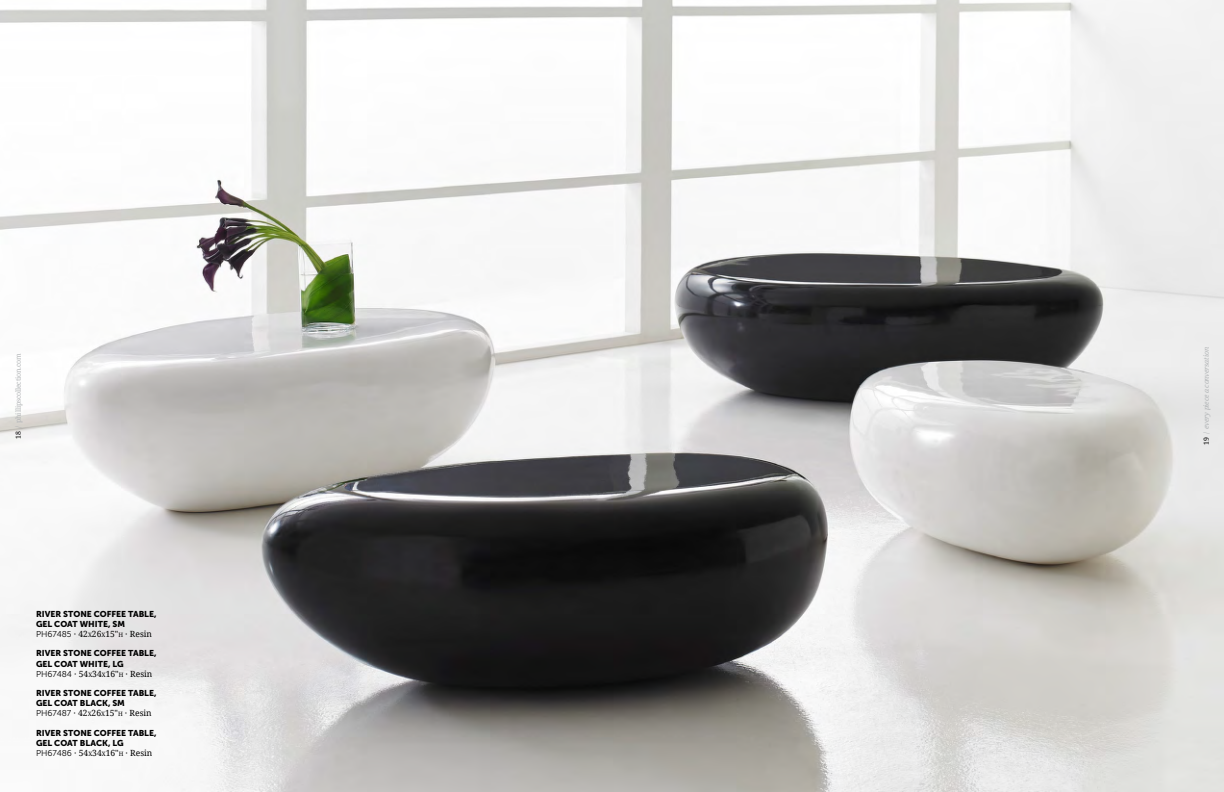
<style>
.page{position:relative;width:1224px;height:792px;background:#fff}
.page>*{position:absolute;margin:0;border:0;box-sizing:border-box;transform-origin:0 0}
.t1{font:8.5px/10.2px "Museo Sans 900";color:#000}
.t2{font:8.5px "Droid Serif";color:#000}
.t3{font:italic 7px "Droid Serif";letter-spacing:-.025em;color:#b1b4b6}
.t4{font:7px "Droid Serif";letter-spacing:-.025em;color:#b1b4b6}
.s1{color:#000}
.s2{font-style:normal;color:#000}
.s3{font-style:normal}
.s4{font-family:"Museo Sans 300"}
.s5{font-size:5.9px}
.s6{font-style:inherit}
</style>
<div class="page">
<img style="left:0;top:0;width:1224px;height:792px">
<p class="t4" style="left:13px;top:439px;width:87px;rotate:-90deg"><span class="s1">18</span> / phillipscollection.com</p>
<p class="t3" style="left:1201px;top:445px;width:99px;rotate:-90deg"><span class="s2">19</span> <span class="s3">/</span> every piece a conversation</p>
<p class="t1" style="left:36px;top:609px;width:122px">RIVER STONE COFFEE TABLE,<br>GEL COAT WHITE, SM</p>
<p class="t2" style="left:36px;top:628px;width:118px"><span class="s4">PH67485</span> · 42<span class="s5">X</span>26<span class="s5">X</span>15"<span class="s5">H</span> · <span class="s6">Resin</span></p>
<p class="t1" style="left:36px;top:648px;width:122px">RIVER STONE COFFEE TABLE,<br>GEL COAT WHITE, LG</p>
<p class="t2" style="left:36px;top:668px;width:118px"><span class="s4">PH67484</span> · 54<span class="s5">X</span>34<span class="s5">X</span>16"<span class="s5">H</span> · <span class="s6">Resin</span></p>
<p class="t1" style="left:36px;top:688px;width:122px">RIVER STONE COFFEE TABLE,<br>GEL COAT BLACK, SM</p>
<p class="t2" style="left:36px;top:707px;width:117px"><span class="s4">PH67487</span> · 42<span class="s5">X</span>26<span class="s5">X</span>15"<span class="s5">H</span> · <span class="s6">Resin</span></p>
<p class="t1" style="left:36px;top:727px;width:122px">RIVER STONE COFFEE TABLE,<br>GEL COAT BLACK, LG</p>
<p class="t2" style="left:36px;top:747px;width:118px"><span class="s4">PH67486</span> · 54<span class="s5">X</span>34<span class="s5">X</span>16"<span class="s5">H</span> · <span class="s6">Resin</span></p>
</div>
